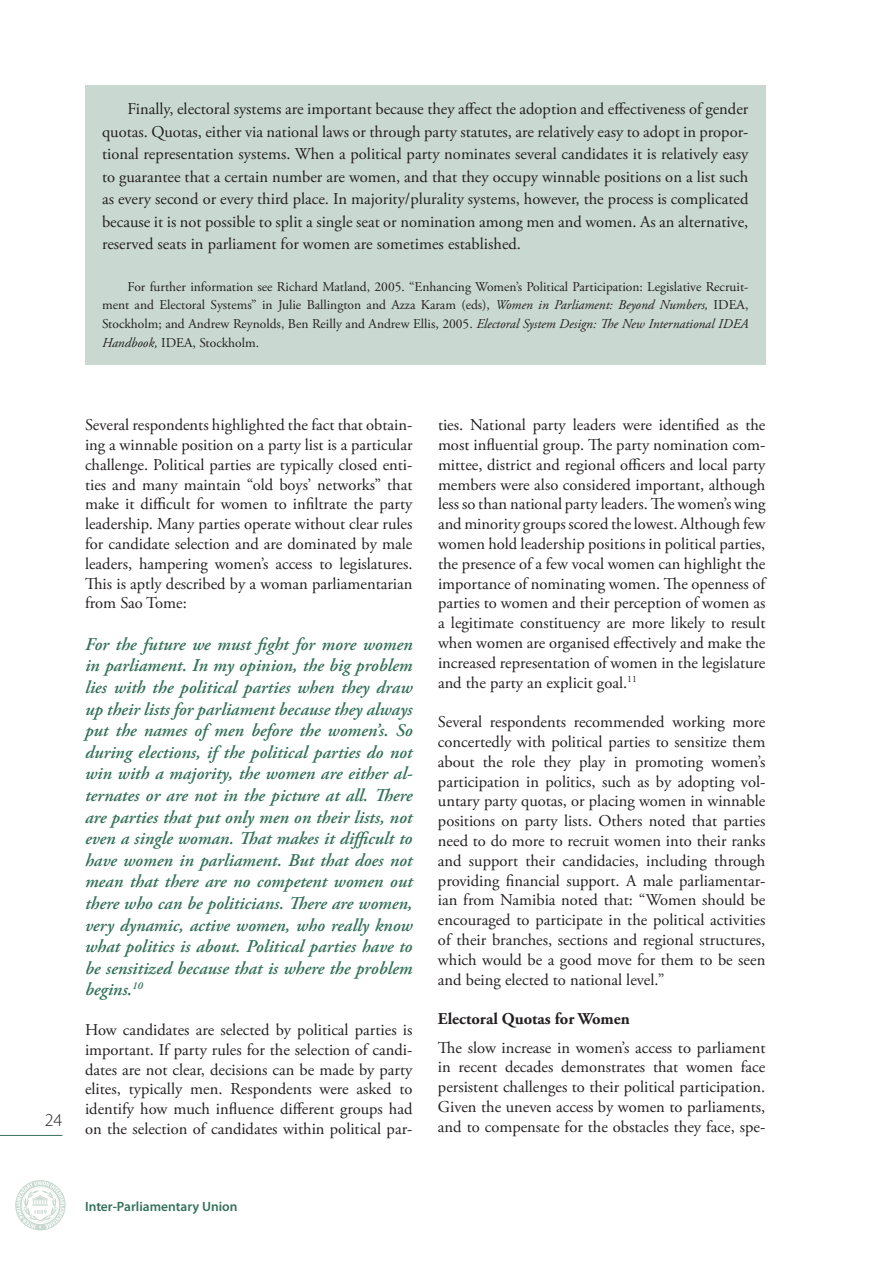
<style>
.page{position:relative;width:893px;height:1263px;background:#fff}
.page>*{position:absolute;margin:0;border:0;box-sizing:border-box;transform-origin:0 0}
.t1{font:italic 600 18px/21.6px "Adobe Garamond Pro";color:#34715a;text-align:justify}
.t2{font:300 18px "Myriad Pro";color:#231f20}
.t3{font:16.5px/19.8px "Adobe Garamond Pro";color:#231f20;text-align:justify}
.t4{font:700 16.5px "Adobe Garamond Pro";color:#231f20}
.t5{font:13.5px/18.9px "Adobe Garamond Pro";color:#231f20;text-align:justify}
.t6{font:600 13.5px "Myriad Pro";color:#34715a}
.s1{font-style:italic}
</style>
<div class="page">
<hr style="left:0;top:1135px;width:62px;height:1px;background:#34715a">
<svg style="left:15px;top:1180px;width:51px;height:50px"></svg>
<div style="left:85px;top:85px;width:680px;height:279px;background:#c9d9d1"></div>
<p class="t3" style="left:102px;top:99px;width:648px;line-height:22.5px;text-indent:26px">Finally, electoral systems are important because they affect the adoption and effectiveness of gender quotas. Quotas, either via national laws or through party statutes, are relatively easy to adopt in propor&shy;tional representation systems. When a political party nominates several candidates it is relatively easy to guarantee that a certain number are women, and that they occupy winnable positions on a list such as every second or every third place. In majority/plurality systems, however, the process is complicated because it is not possible to split a single seat or nomination among men and women. As an alternative, reserved seats in parliament for women are sometimes established.</p>
<p class="t5" style="left:102px;top:278px;width:648px;text-indent:26px">For further information see Richard Matland, 2005. “Enhancing Women’s Political Participation: Legislative Recruit&shy;ment and Electoral Systems” in Julie Ballington and Azza Karam (eds), <span class="s1">Women in Parliament: Beyond Numbers,</span> IDEA, Stockholm; and Andrew Reynolds, Ben Reilly and Andrew Ellis, 2005. <span class="s1">Electoral System Design: The New International IDEA Handbook,</span> IDEA, Stockholm.</p>
<p class="t2" style="left:45px;top:1113px;width:19px">24</p>
<p class="t3" style="left:85px;top:416px;width:329px">Several respondents highlighted the fact that obtain&shy;ing a winnable position on a party list is a particular challenge. Political parties are typically closed enti&shy;ties and many maintain “old boys’ networks” that make it difficult for women to infiltrate the party leadership. Many parties operate without clear rules for candidate selection and are dominated by male leaders, hampering women’s access to legislatures.<br>This is aptly described by a woman parliamentarian from Sao Tome:</p>
<p class="t1" style="left:85px;top:635px;width:329px">For the future we must fight for more women in parliament. In my opinion, the big problem lies with the political parties when they draw up their lists for parliament because they always put the names of men before the women’s. So during elections, if the political parties do not win with a majority, the women are either al&shy;ternates or are not in the picture at all. There are parties that put only men on their lists, not even a single woman. That makes it difficult to have women in parliament. But that does not mean that there are no competent women out there who can be politicians. There are women, very dynamic, active women, who really know what politics is about. Political parties have to be sensitized because that is where the problem begins.<sup>10</sup></p>
<p class="t3" style="left:85px;top:1021px;width:329px">How candidates are selected by political parties is important. If party rules for the selection of candi&shy;dates are not clear, decisions can be made by party elites, typically men. Respondents were asked to identify how much influence different groups had on the selection of candidates within political par-</p>
<p class="t3" style="left:438px;top:416px;width:329px">ties. National party leaders were identified as the most influential group. The party nomination com&shy;mittee, district and regional officers and local party members were also considered important, although less so than national party leaders. The women’s wing and minority groups scored the lowest. Although few women hold leadership positions in political parties, the presence of a few vocal women can highlight the importance of nominating women. The openness of parties to women and their perception of women as a legitimate constituency are more likely to result when women are organised effectively and make the increased representation of women in the legislature and the party an explicit goal.<sup>11</sup></p>
<p class="t3" style="left:438px;top:713px;width:329px">Several respondents recommended working more concertedly with political parties to sensitize them about the role they play in promoting women’s participation in politics, such as by adopting vol&shy;untary party quotas, or placing women in winnable positions on party lists. Others noted that parties need to do more to recruit women into their ranks and support their candidacies, including through providing financial support. A male parliamentar&shy;ian from Namibia noted that: “Women should be encouraged to participate in the political activities of their branches, sections and regional structures, which would be a good move for them to be seen and being elected to national level.”</p>
<p class="t4" style="left:438px;top:1012px;width:193px">Electoral Quotas for Women</p>
<p class="t3" style="left:438px;top:1039px;width:329px">The slow increase in women’s access to parliament in recent decades demonstrates that women face persistent challenges to their political participation.<br>Given the uneven access by women to parliaments, and to compensate for the obstacles they face, spe-</p>
<p class="t6" style="left:85px;top:1201px;width:154px">Inter-Parliamentary Union</p>
</div>
